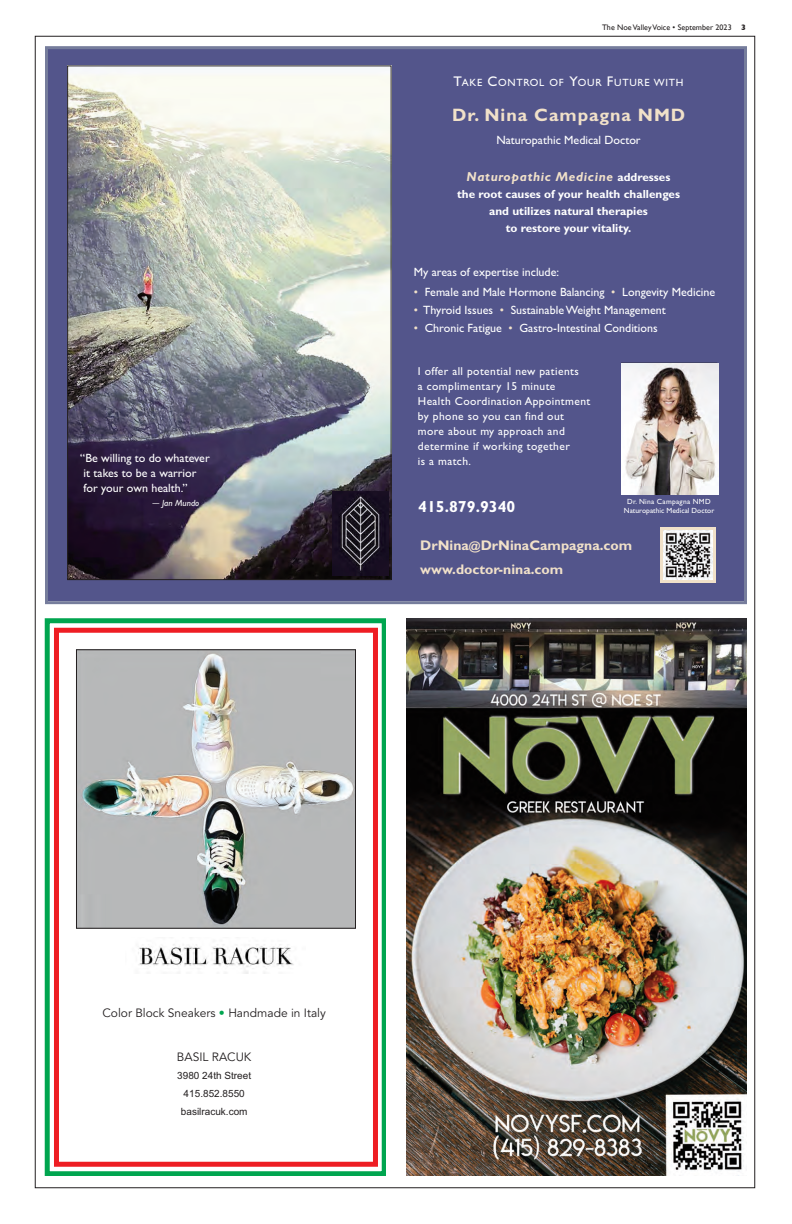
<style>
.page{position:relative;width:792px;height:1224px;background:#fff}
.page>*{position:absolute;margin:0;border:0;box-sizing:border-box;transform-origin:0 0}
.t1{font:700 18px "Gill Sans";letter-spacing:.05em;color:#f1e1c9}
.t2{font:700 16px "Gill Sans";color:#fff}
.t3{font:700 14px/24px "Gill Sans";color:#f1e1c9}
.t4{font:italic 700 13px "Gill Sans";letter-spacing:.05em;color:#f1e1c9}
.t5{font:12px/15px "Gill Sans";color:#fff}
.t6{font:12px "Avenir";color:#231f20}
.t7{font:700 11.8px/17px "Gill Sans";color:#fff;text-align:center}
.t8{font:11.5px/15px "Gill Sans";letter-spacing:.035em;color:#fff}
.t9{font:10.5px "Gill Sans";letter-spacing:.065em;color:#fff}
.t10{font:10px/18px "Arial";color:#231f20;text-align:center}
.t11{font:italic 9px "Gill Sans";color:#fff}
.t12{font:8px "Gill Sans";letter-spacing:.005em;color:#231f20}
.t13{font:7.5px/9px "Gill Sans";color:#fff;text-align:center}
.s1{font-family:"Georgia";font-style:normal}
.s2{font-weight:700}
.s3{font-size:14px}
.s4{font-style:normal;font-size:11.8px;color:#fff}
.s5{color:#f1e1c9}
.s6{font-size:12px}
.s7{color:#00a54f}
</style>
<div class="page">
<svg style="left:45px;top:618px;width:340px;height:558px"></svg>
<div style="left:59px;top:633px;width:314px;height:529px;background:#fff"></div>
<div style="left:54px;top:628px;width:324px;height:539px;border:5px solid #ee1d23"></div>
<img style="left:78px;top:651px;width:276px;height:275px">
<div style="left:76px;top:649px;width:280px;height:279px;border:1px solid #231f20"></div>
<img style="left:138px;top:944px;width:156px;height:30px">
<div style="left:48px;top:49px;width:696px;height:552px;background:#53558b"></div>
<div style="left:45px;top:46px;width:702px;height:558px;border:3px solid #767d9c"></div>
<img style="left:70px;top:68px;width:319px;height:510px">
<div style="left:68px;top:66px;width:323px;height:514px;border:1px solid #231f20"></div>
<img style="left:332px;top:492px;width:57px;height:84px">
<svg style="left:660px;top:527px;width:56px;height:56px"></svg>
<img style="left:664px;top:530px;width:49px;height:49px">
<img style="left:621px;top:363px;width:97px;height:132px">
<img style="left:407px;top:618px;width:340px;height:558px">
<p class="t5" style="left:80px;top:452px;width:131px">“Be willing to do whatever it takes to be a warrior for your own health.”</p>
<p class="t11" style="left:152px;top:498px;width:48px"><span class="s1">—</span> Jan Mundo</p>
<p class="t12" style="left:602px;top:22px;width:145px">The Noe Valley Voice • September 2023 <span class="s2">3</span></p>
<p class="t9" style="left:454px;top:79px;width:231px"><span class="s3">T</span>AKE <span class="s3">C</span>ONTROL OF <span class="s3">Y</span>OUR <span class="s3">F</span>UTURE WITH</p>
<p class="t1" style="left:452px;top:109px;width:235px">Dr. Nina Campagna NMD</p>
<p class="t5" style="left:496px;top:134px;width:146px">Naturopathic Medical Doctor</p>
<p class="t4" style="left:467px;top:169px;width:205px">Naturopathic Medicine <span class="s4">addresses</span></p>
<p class="t7" style="left:457px;top:187px;width:225px">the root causes of your health challenges and utilizes natural therapies<br>to restore your vitality.</p>
<p class="t5" style="left:414px;top:265px;width:147px">My areas of expertise include:</p>
<p class="t5" style="left:414px;top:286px;width:303px"><span class="s5">•</span> Female and Male Hormone Balancing <span class="s5">•</span> Longevity Medicine</p>
<p class="t5" style="left:414px;top:304px;width:253px"><span class="s5">•</span> Thyroid Issues <span class="s5">•</span> Sustainable Weight Management</p>
<p class="t5" style="left:414px;top:322px;width:245px"><span class="s5">•</span> Chronic Fatigue <span class="s5">•</span> Gastro-Intestinal Conditions</p>
<p class="t8" style="left:418px;top:365px;width:174px">I offer all potential new patients<br>a complimentary 15 minute<br>Health Coordination Appointment by phone so you can find out more about my approach and determine if working together<br>is a match.</p>
<p class="t2" style="left:418px;top:501px;width:99px">415.879.9340</p>
<p class="t3" style="left:420px;top:535px;width:213px">DrNina<span class="s6">@</span>DrNinaCampagna.com www.doctor-nina.com</p>
<p class="t13" style="left:624px;top:498px;width:92px">Dr. Nina Campagna NMD<br>Naturopathic Medical Doctor</p>
<p class="t6" style="left:103px;top:1008px;width:225px">Color Block Sneakers <span class="s7">•</span> Handmade in Italy</p>
<p class="t6" style="left:177px;top:1052px;width:76px">BASIL RACUK</p>
<p class="t10" style="left:177px;top:1067px;width:75px">3980 24th Street<br>415.852.8550 basilracuk.com</p>
</div>
